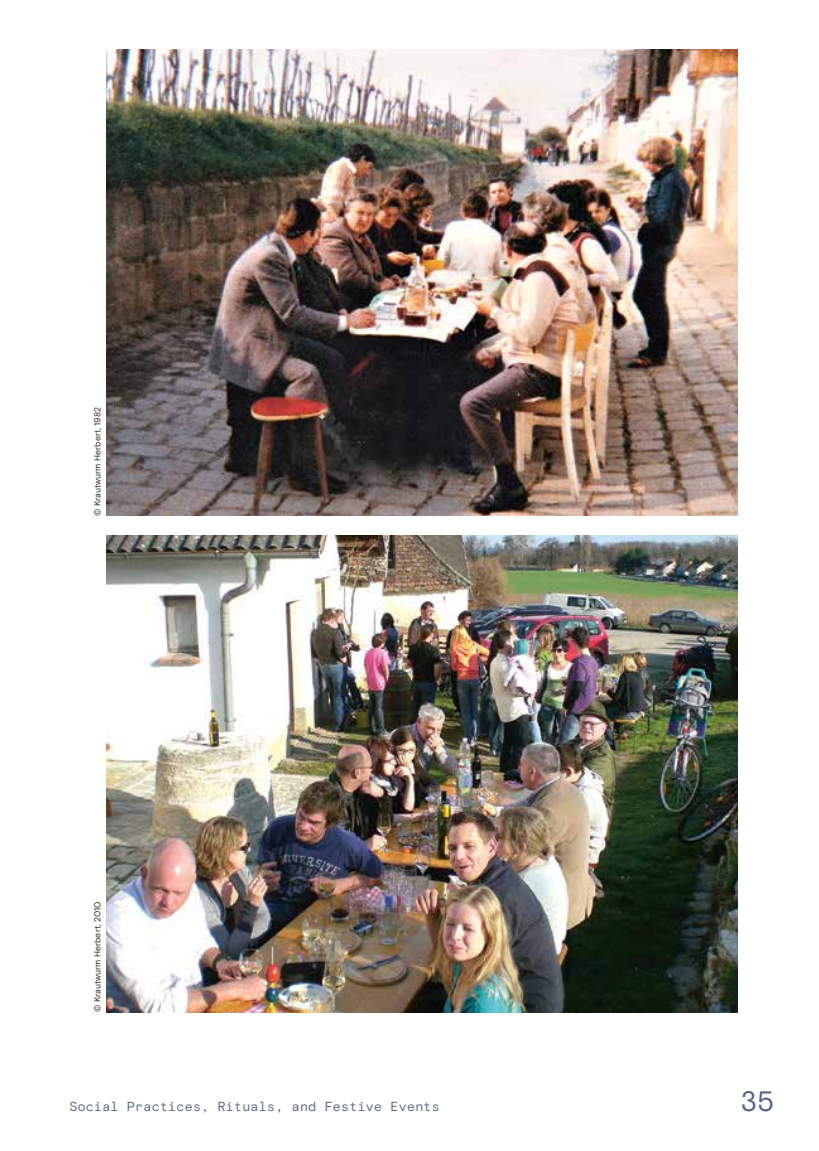
<style>
.page{position:relative;width:819px;height:1151px;background:#fff}
.page>*{position:absolute;margin:0;border:0;box-sizing:border-box;transform-origin:0 0}
.t1{font:28px "Basis Grotesque Pro Mono";color:#52647f}
.t2{font:13.12px "Basis Grotesque Pro Mono";letter-spacing:.025em;color:#52647f}
.t3{font:8.75px "Basis Grotesque Pro";letter-spacing:.005em;color:#29211a}
</style>
<div class="page">
<img style="left:107px;top:536px;width:630px;height:476px">
<img style="left:107px;top:50px;width:630px;height:466px">
<p class="t3" style="left:92px;top:516px;width:110px;rotate:-90deg">© Krautwurm Herbert, 1982</p>
<p class="t3" style="left:92px;top:1012px;width:112px;rotate:-90deg">© Krautwurm Herbert, 2010</p>
<h2 class="t2" style="left:69px;top:1099px;width:371px">Social Practices, Rituals, and Festive Events</h2>
<h1 class="t1" style="left:740px;top:1085px;width:35px">35</h1>
</div>
